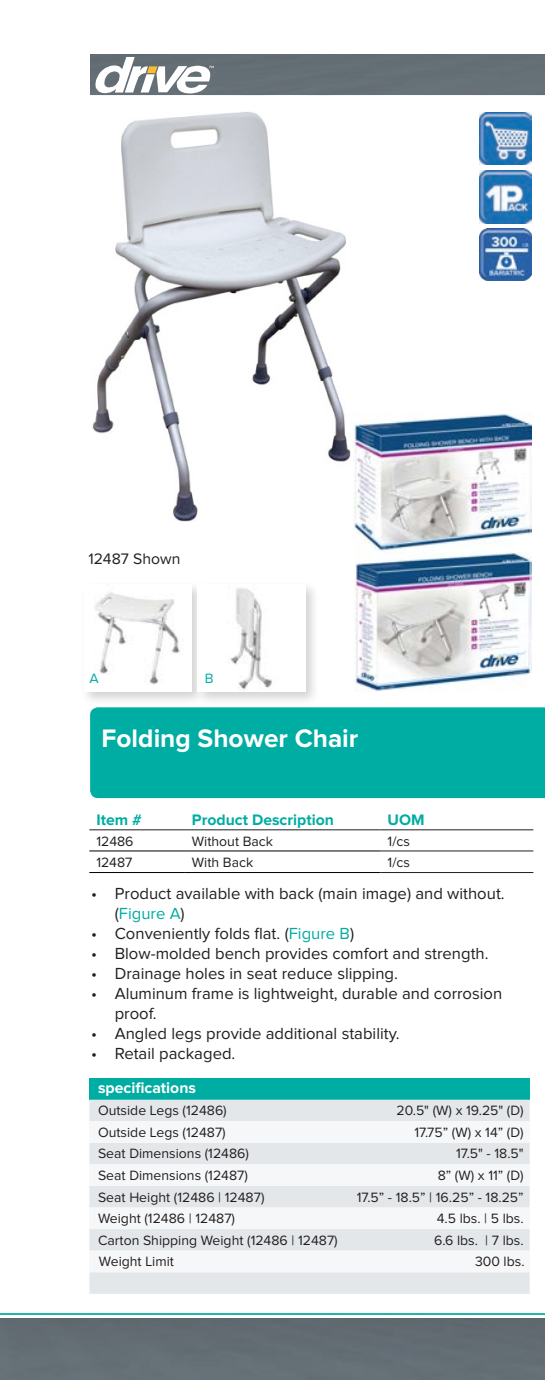
<style>
.page{position:relative;width:545px;height:1380px;background:#fff}
.page>*{position:absolute;margin:0;border:0;box-sizing:border-box;transform-origin:0 0}
.t1{font:700 26.25px "Proxima Nova";color:#fff}
.t2{font:16.62px/19.9px "Proxima Nova";color:#231f20}
.prdesc_Header{font:700 15.75px "Proxima Nova";color:#00ada2}
.t3{font:700 15.75px "Proxima Nova";color:#fff}
.t4{font:15.75px "Proxima Nova";color:#231f20}
.CATNO_Header{font:700 15.75px "Proxima Nova";color:#00ada2}
.Cell_Header{font:700 15.75px "Proxima Nova";color:#00ada2}
.prdesc{font:14px "Proxima Nova";color:#231f20}
.CATNO{font:14px "Proxima Nova";color:#231f20}
.Cell{font:14px "Proxima Nova";color:#231f20}
.t5{font:14px "Proxima Nova";color:#00ada2}
.s1{color:#00ada2}
</style>
<div class="page">
<hr style="left:0;top:1313px;width:545px;height:1px;background:#00ada2">
<div style="left:0;top:1318px;width:545px;height:61px;background:#636d73"></div>
<div style="left:90px;top:54px;width:455px;height:41px;background:#656f76"></div>
<svg style="left:95px;top:57px;width:119px;height:37px"></svg>
<div style="left:90px;top:707px;width:455px;height:91px;background:#00ada2"></div>
<hr style="left:89px;top:829px;width:96px;height:1px;background:#231f20">
<hr style="left:185px;top:829px;width:195px;height:1px;background:#231f20">
<hr style="left:380px;top:829px;width:153px;height:1px;background:#231f20">
<hr style="left:380px;top:850px;width:153px;height:1px;background:#231f20">
<hr style="left:89px;top:850px;width:96px;height:1px;background:#000">
<hr style="left:89px;top:872px;width:96px;height:1px;background:#000">
<hr style="left:185px;top:850px;width:195px;height:1px;background:#000">
<hr style="left:185px;top:872px;width:195px;height:1px;background:#000">
<hr style="left:380px;top:872px;width:153px;height:1px;background:#231f20">
<div style="left:89px;top:1078px;width:440px;height:21px;background:#00ada2"></div>
<div style="left:89px;top:1099px;width:440px;height:194px;background:#e4e7ea"></div>
<svg style="left:89px;top:1121px;width:440px;height:151px;fill:#f6f7f8"></svg>
<img style="left:479px;top:112px;width:52px;height:52px">
<img style="left:479px;top:171px;width:52px;height:52px">
<img style="left:479px;top:228px;width:52px;height:53px">
<div style="left:81px;top:581px;width:125px;height:125px;background:#231f20;opacity:.2"></div>
<img style="left:84px;top:584px;width:108px;height:107px">
<div style="left:194px;top:581px;width:125px;height:125px;background:#231f20;opacity:.2"></div>
<img style="left:197px;top:584px;width:108px;height:107px">
<img style="left:92px;top:112px;width:258px;height:409px">
<img style="left:353px;top:413px;width:178px;height:278px">
<p class="t4" style="left:88px;top:551px;width:93px">12487 Shown</p>
<p class="t5" style="left:89px;top:672px;width:11px">A</p>
<p class="t5" style="left:205px;top:672px;width:10px">B</p>
<p class="t1" style="left:101px;top:726px;width:258px">Folding Shower Chair</p>
<p class="CATNO_Header" style="left:96px;top:812px;width:47px">Item #</p>
<p class="prdesc_Header" style="left:192px;top:812px;width:143px">Product Description</p>
<p class="Cell_Header" style="left:387px;top:812px;width:39px">UOM</p>
<p class="CATNO" style="left:96px;top:834px;width:39px">12486</p>
<p class="prdesc" style="left:192px;top:834px;width:83px">Without Back</p>
<p class="Cell" style="left:387px;top:834px;width:24px">1/cs</p>
<p class="CATNO" style="left:96px;top:856px;width:38px">12487</p>
<p class="prdesc" style="left:192px;top:856px;width:63px">With Back</p>
<p class="Cell" style="left:387px;top:856px;width:24px">1/cs</p>
<p class="t2" style="left:115px;top:884px;width:391px;text-indent:-24px">• Product available with back (main image) and without. (<span class="s1">Figure A</span>)</p>
<p class="t2" style="left:91px;top:924px;width:264px">• Conveniently folds flat. (<span class="s1">Figure B</span>)</p>
<p class="t2" style="left:91px;top:944px;width:399px">• Blow-molded bench provides comfort and strength.</p>
<p class="t2" style="left:91px;top:964px;width:308px">• Drainage holes in seat reduce slipping.</p>
<p class="t2" style="left:115px;top:984px;width:389px;text-indent:-24px">• Aluminum frame is lightweight, durable and corrosion proof.</p>
<p class="t2" style="left:91px;top:1024px;width:310px">• Angled legs provide additional stability.</p>
<p class="t2" style="left:91px;top:1044px;width:146px">• Retail packaged.</p>
<p class="t3" style="left:98px;top:1080px;width:99px">specifications</p>
<p class="prdesc" style="left:98px;top:1104px;width:130px">Outside Legs (12486)</p>
<p class="prdesc" style="left:396px;top:1104px;width:129px">20.5" (W) x 19.25" (D)</p>
<p class="prdesc" style="left:98px;top:1125px;width:129px">Outside Legs (12487)</p>
<p class="prdesc" style="left:414px;top:1125px;width:111px">17.75” (W) x 14” (D)</p>
<p class="prdesc" style="left:98px;top:1147px;width:152px">Seat Dimensions (12486)</p>
<p class="prdesc" style="left:456px;top:1147px;width:69px">17.5" - 18.5"</p>
<p class="prdesc" style="left:98px;top:1168px;width:151px">Seat Dimensions (12487)</p>
<p class="prdesc" style="left:437px;top:1168px;width:87px">8” (W) x 11” (D)</p>
<p class="prdesc" style="left:98px;top:1190px;width:168px">Seat Height (12486 | 12487)</p>
<p class="prdesc" style="left:356px;top:1190px;width:168px">17.5” - 18.5” | 16.25” - 18.25”</p>
<p class="prdesc" style="left:98px;top:1212px;width:138px">Weight (12486 | 12487)</p>
<p class="prdesc" style="left:436px;top:1212px;width:88px">4.5 lbs. | 5 lbs.</p>
<p class="prdesc" style="left:98px;top:1233px;width:241px">Carton Shipping Weight (12486 | 12487)</p>
<p class="prdesc" style="left:434px;top:1233px;width:91px">6.6 lbs. | 7 lbs.</p>
<p class="prdesc" style="left:99px;top:1255px;width:76px">Weight Limit</p>
<p class="prdesc" style="left:475px;top:1255px;width:51px">300 lbs.</p>
</div>
